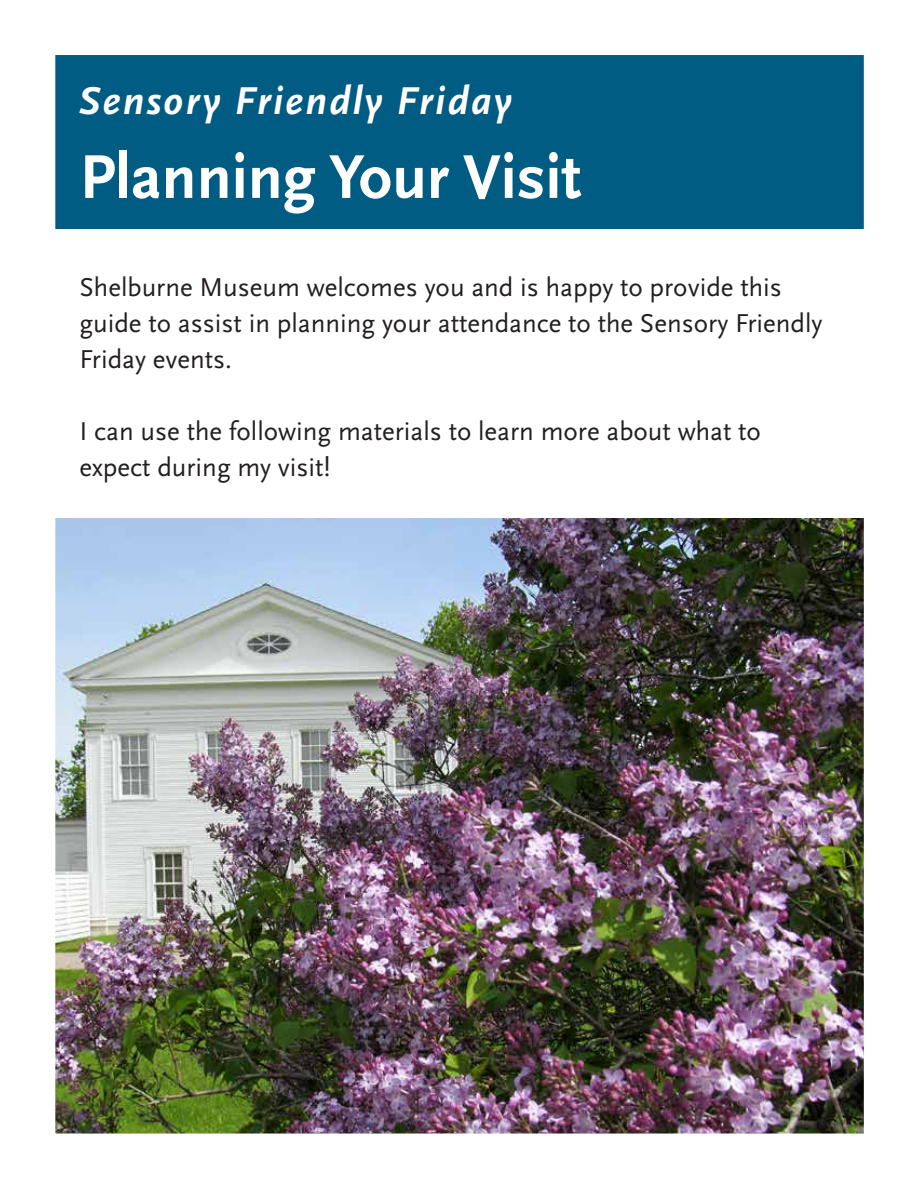
<style>
.page{position:relative;width:918px;height:1188px;background:#fff}
.page>*{position:absolute;margin:0;border:0;box-sizing:border-box;transform-origin:0 0}
.t1{font:700 64.5px "Scala Sans Pro";color:#fff}
.t2{font:italic 700 40.5px "Scala Sans Pro";letter-spacing:.05em;color:#fff}
.t3{font:27px/36px "Scala Sans Pro";color:#231f20}
</style>
<div class="page">
<img style="left:57px;top:519px;width:805px;height:613px">
<div style="left:55px;top:54px;width:810px;height:175px;background:#005c83"></div>
<h2 class="t2" style="left:79px;top:78px;width:434px">Sensory Friendly Friday</h2>
<h1 class="t1" style="left:79px;top:140px;width:503px">Planning Your Visit</h1>
<p class="t3" style="left:79px;top:269px;width:745px">Shelburne Museum welcomes you and is happy to provide this guide to assist in planning your attendance to the Sensory Friendly<br>Friday events.</p>
<p class="t3" style="left:79px;top:413px;width:683px">I can use the following materials to learn more about what to expect during my visit!</p>
</div>
